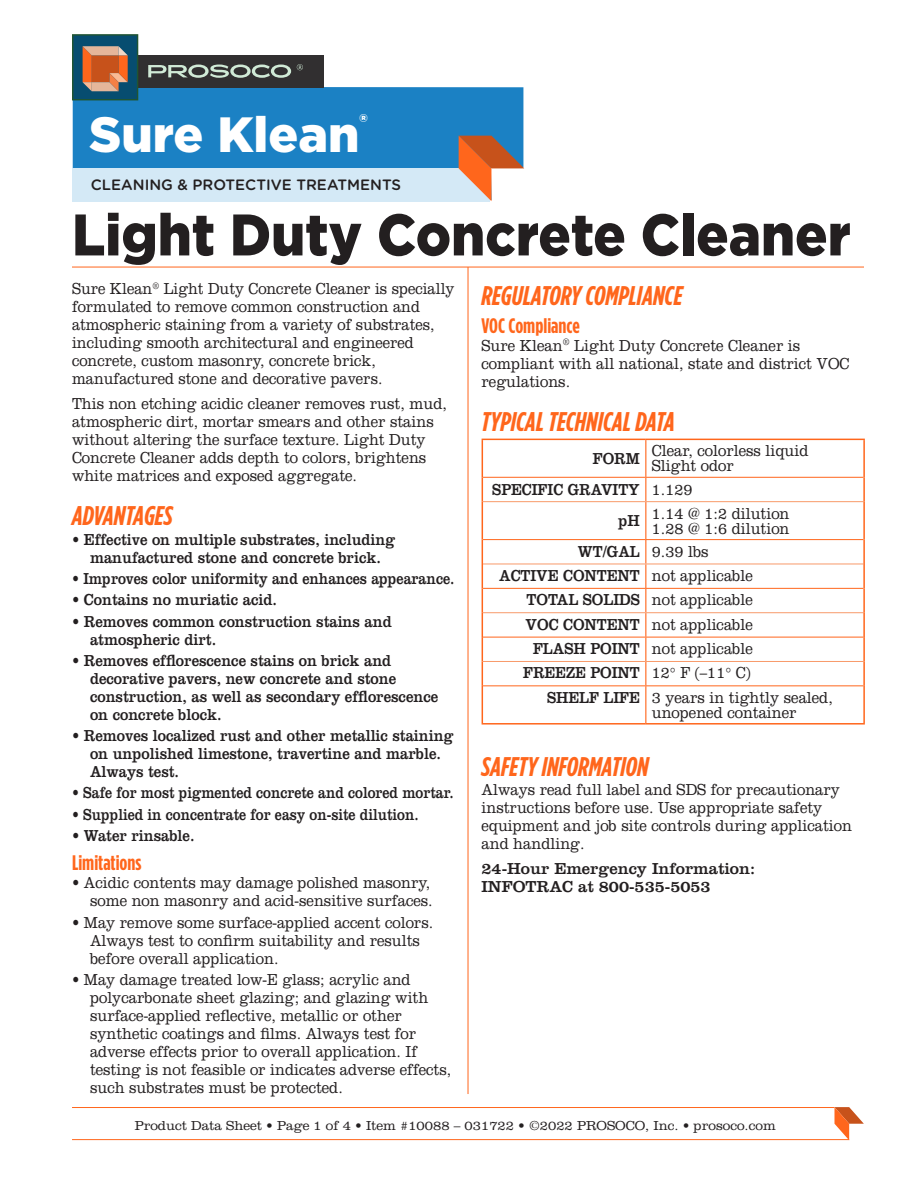
<style>
.page{position:relative;width:918px;height:1188px;background:#fff}
.page>*{position:absolute;margin:0;border:0;box-sizing:border-box;transform-origin:0 0}
._02_Product_Name{font:900 58.5px "Gotham";color:#231f20;scale:.92 1}
.t1{font:900 49.5px "Gotham";color:#fff}
._04_Section_Header{font:italic 700 27px "Gotham Condensed";color:#ff661c}
.t2{font:900 22.5px "Gotham";color:#fff}
._05_Sub-Header{font:700 21px "Gotham Condensed";color:#ff661c}
._07_Bullet_Paragraph{font:300 16.5px/18px "Clarendon LT Std";color:#231f20;scale:.9 1}
._06_Body_Copy{font:300 16.5px/18px "Clarendon LT Std";color:#231f20;scale:.9 1}
._07_Bullet_Paragraph-2{font:16.5px/18px "Clarendon LT Std";color:#231f20;scale:.9 1}
._06_Body_Copy-2{font:300 16.5px/18px "Clarendon LT Std";color:#231f20;scale:.89 1}
._09_Tech_Data_Copy{font:300 16.5px/15px "Clarendon LT Std";color:#231f20;scale:.9 1}
._07_Bullet_Paragraph-3{font:16.5px "Clarendon LT Std";color:#231f20;scale:.85 1}
._08_Tech_Data_Header{font:16.5px "Clarendon LT Std";color:#231f20;scale:.9 1}
._06_Body_Copy-3{font:16.5px/18px "Clarendon LT Std";color:#231f20}
._07_Bullet_Paragraph-4{font:16.5px "Clarendon LT Std";color:#231f20;scale:.86 1}
.t3{font:500 15px "Gotham Rounded";color:#231f20}
._99_Item_Box{font:300 13.5px "Clarendon LT Std";color:#231f20}
</style>
<div class="page">
<hr style="left:468px;top:267px;width:1px;height:827px;background:#ff661c">
<hr style="left:645px;top:440px;width:1px;height:37px;background:#ff661c">
<svg style="left:645px;top:478px;width:1px;height:23px"></svg>
<hr style="left:645px;top:502px;width:1px;height:37px;background:#ff661c">
<svg style="left:645px;top:540px;width:1px;height:145px"></svg>
<hr style="left:645px;top:686px;width:1px;height:37px;background:#ff661c">
<hr style="left:483px;top:477px;width:163px;height:1px;background:#ff661c">
<hr style="left:646px;top:477px;width:217px;height:1px;background:#ff661c">
<hr style="left:483px;top:539px;width:163px;height:1px;background:#ff661c">
<hr style="left:646px;top:539px;width:217px;height:1px;background:#ff661c">
<hr style="left:483px;top:588px;width:163px;height:1px;background:#ff661c">
<hr style="left:646px;top:588px;width:217px;height:1px;background:#ff661c">
<hr style="left:483px;top:637px;width:163px;height:1px;background:#ff661c">
<hr style="left:646px;top:637px;width:217px;height:1px;background:#ff661c">
<hr style="left:483px;top:685px;width:163px;height:1px;background:#ff661c">
<hr style="left:646px;top:685px;width:217px;height:1px;background:#ff661c">
<hr style="left:483px;top:501px;width:163px;height:1px;background:#f89a6a">
<hr style="left:646px;top:501px;width:217px;height:1px;background:#f89a6a">
<hr style="left:483px;top:564px;width:163px;height:1px;background:#f89a6a">
<hr style="left:646px;top:564px;width:217px;height:1px;background:#f89a6a">
<hr style="left:483px;top:612px;width:163px;height:1px;background:#f89a6a">
<hr style="left:646px;top:612px;width:217px;height:1px;background:#f89a6a">
<hr style="left:483px;top:661px;width:163px;height:1px;background:#f89a6a">
<hr style="left:646px;top:661px;width:217px;height:1px;background:#f89a6a">
<hr style="left:482px;top:439px;width:164px;height:1px;background:#ff661c">
<hr style="left:482px;top:440px;width:1px;height:37px;background:#ff661c">
<hr style="left:646px;top:439px;width:219px;height:1px;background:#ff661c">
<hr style="left:863px;top:440px;width:2px;height:37px;background:#ff661c">
<svg style="left:482px;top:477px;width:1px;height:25px"></svg>
<hr style="left:863px;top:477px;width:2px;height:25px;background:#ff661c">
<hr style="left:482px;top:502px;width:1px;height:38px;background:#ff661c">
<hr style="left:863px;top:502px;width:2px;height:38px;background:#ff661c">
<hr style="left:863px;top:540px;width:2px;height:24px;background:#ff661c">
<hr style="left:863px;top:564px;width:2px;height:24px;background:#ff661c">
<hr style="left:863px;top:588px;width:2px;height:25px;background:#ff661c">
<hr style="left:863px;top:613px;width:2px;height:24px;background:#ff661c">
<hr style="left:863px;top:637px;width:2px;height:24px;background:#ff661c">
<svg style="left:482px;top:540px;width:1px;height:146px"></svg>
<hr style="left:863px;top:661px;width:2px;height:25px;background:#ff661c">
<hr style="left:482px;top:686px;width:1px;height:37px;background:#ff661c">
<hr style="left:863px;top:686px;width:2px;height:37px;background:#ff661c">
<hr style="left:482px;top:723px;width:164px;height:2px;background:#ff661c">
<hr style="left:646px;top:723px;width:219px;height:2px;background:#ff661c">
<hr style="left:72px;top:267px;width:792px;height:1px;background:#ff661c">
<div style="left:73px;top:87px;width:450px;height:81px;background:#1b81c4"></div>
<div style="left:72px;top:168px;width:418px;height:34px;background:#d4e9f6"></div>
<svg style="left:459px;top:136px;width:65px;height:65px"></svg>
<div style="left:102px;top:55px;width:221px;height:32px;background:#312f30"></div>
<div style="left:72px;top:34px;width:66px;height:66px;background:#074d70;border:1px solid #205532"></div>
<svg style="left:83px;top:46px;width:45px;height:45px;background:#cc784e"></svg>
<svg style="left:148px;top:65px;width:143px;height:13px"></svg>
<svg style="left:297px;top:64px;width:6px;height:6px"></svg>
<hr style="left:72px;top:1139px;width:777px;height:1px;background:#ff661c">
<hr style="left:72px;top:1107px;width:762px;height:1px;background:#ff661c">
<svg style="left:834px;top:1107px;width:30px;height:33px"></svg>
<p class="t1" style="left:89px;top:101px;width:272px">Sure Klean</p>
<p class="t2" style="left:359px;top:106px;width:10px">®</p>
<p class="t3" style="left:91px;top:174px;width:312px">CLEANING &amp; PROTECTIVE TREATMENTS</p>
<p class="_02_Product_Name" style="left:72px;top:201px;width:848px">Light Duty Concrete Cleaner</p>
<p class="_06_Body_Copy-2" style="left:72px;top:280px;width:431px">Sure Klean<sup>®</sup> Light Duty Concrete Cleaner is specially formulated to remove common construction and atmospheric staining from a variety of substrates, including smooth architectural and engineered concrete, custom masonry, concrete brick, manufactured stone and decorative pavers.</p>
<p class="_06_Body_Copy" style="left:72px;top:395px;width:418px">This non etching acidic cleaner removes rust, mud, atmospheric dirt, mortar smears and other stains without altering the surface texture. Light Duty Concrete Cleaner adds depth to colors, brightens white matrices and exposed aggregate.</p>
<p class="_04_Section_Header" style="left:72px;top:500px;width:102px">ADVANTAGES</p>
<p class="_07_Bullet_Paragraph-2" style="left:72px;top:530px;width:361px;text-align:center">• Effective on multiple substrates, including manufactured stone and concrete brick.</p>
<p class="_07_Bullet_Paragraph-4" style="left:72px;top:569px;width:446px">• Improves color uniformity and enhances appearance.</p>
<p class="_07_Bullet_Paragraph-2" style="left:72px;top:591px;width:229px">• Contains no muriatic acid.</p>
<p class="_07_Bullet_Paragraph-2" style="left:90px;top:612px;width:337px;text-indent:-18px">• Removes common construction stains and atmospheric dirt.</p>
<p class="_07_Bullet_Paragraph-2" style="left:90px;top:651px;width:388px;text-indent:-18px">• Removes efflorescence stains on brick and decorative pavers, new concrete and stone construction, as well as secondary efflorescence on concrete block.</p>
<p class="_07_Bullet_Paragraph-2" style="left:90px;top:727px;width:405px;text-indent:-18px">• Removes localized rust and other metallic staining on unpolished limestone, travertine and marble.<br>Always test.</p>
<p class="_07_Bullet_Paragraph-3" style="left:72px;top:783px;width:450px">• Safe for most pigmented concrete and colored mortar.</p>
<p class="_07_Bullet_Paragraph-3" style="left:72px;top:804px;width:409px">• Supplied in concentrate for easy on-site dilution.</p>
<p class="_07_Bullet_Paragraph-2" style="left:72px;top:826px;width:138px">• Water rinsable.</p>
<p class="_05_Sub-Header" style="left:72px;top:851px;width:71px">Limitations</p>
<p class="_07_Bullet_Paragraph" style="left:72px;top:874px;width:402px;text-align:right">• Acidic contents may damage polished masonry, some non masonry and acid-sensitive surfaces.</p>
<p class="_07_Bullet_Paragraph" style="left:90px;top:913px;width:383px;text-indent:-18px">• May remove some surface-applied accent colors.<br>Always test to confirm suitability and results before overall application.</p>
<p class="_07_Bullet_Paragraph" style="left:90px;top:970px;width:403px;text-indent:-18px">• May damage treated low-E glass; acrylic and polycarbonate sheet glazing; and glazing with surface-applied reflective, metallic or other synthetic coatings and films. Always test for adverse effects prior to overall application. If testing is not feasible or indicates adverse effects, such substrates must be protected.</p>
<p class="_04_Section_Header" style="left:482px;top:280px;width:203px">REGULATORY COMPLIANCE</p>
<p class="_05_Sub-Header" style="left:482px;top:313px;width:100px">VOC Compliance</p>
<p class="_06_Body_Copy" style="left:482px;top:336px;width:410px">Sure Klean<sup>®</sup> Light Duty Concrete Cleaner is compliant with all national, state and district VOC regulations.</p>
<p class="_04_Section_Header" style="left:482px;top:406px;width:195px">TYPICAL TECHNICAL DATA</p>
<p class="_08_Tech_Data_Header" style="left:593px;top:449px;width:54px">FORM</p>
<p class="_09_Tech_Data_Copy" style="left:652px;top:443px;width:175px">Clear, colorless liquid</p>
<p class="_09_Tech_Data_Copy" style="left:652px;top:458px;width:93px">Slight odor</p>
<p class="_08_Tech_Data_Header" style="left:492px;top:480px;width:165px">SPECIFIC GRAVITY</p>
<p class="_09_Tech_Data_Copy" style="left:652px;top:482px;width:47px">1.129</p>
<p class="_08_Tech_Data_Header" style="left:618px;top:511px;width:25px">pH</p>
<p class="_09_Tech_Data_Copy" style="left:652px;top:506px;width:154px">1.14 @ 1:2 dilution</p>
<p class="_09_Tech_Data_Copy" style="left:652px;top:521px;width:154px">1.28 @ 1:6 dilution</p>
<p class="_08_Tech_Data_Header" style="left:578px;top:541px;width:70px">WT/GAL</p>
<p class="_09_Tech_Data_Copy" style="left:652px;top:544px;width:65px">9.39 lbs</p>
<p class="_08_Tech_Data_Header" style="left:499px;top:566px;width:158px">ACTIVE CONTENT</p>
<p class="_09_Tech_Data_Copy" style="left:652px;top:568px;width:114px">not applicable</p>
<p class="_08_Tech_Data_Header" style="left:527px;top:590px;width:127px">TOTAL SOLIDS</p>
<p class="_09_Tech_Data_Copy" style="left:652px;top:592px;width:114px">not applicable</p>
<p class="_08_Tech_Data_Header" style="left:526px;top:615px;width:128px">VOC CONTENT</p>
<p class="_09_Tech_Data_Copy" style="left:652px;top:617px;width:114px">not applicable</p>
<p class="_08_Tech_Data_Header" style="left:533px;top:639px;width:120px">FLASH POINT</p>
<p class="_09_Tech_Data_Copy" style="left:652px;top:641px;width:114px">not applicable</p>
<p class="_08_Tech_Data_Header" style="left:523px;top:663px;width:131px">FREEZE POINT</p>
<p class="_09_Tech_Data_Copy" style="left:652px;top:665px;width:111px">12° F (–11° C)</p>
<p class="_08_Tech_Data_Header" style="left:547px;top:688px;width:105px">SHELF LIFE</p>
<p class="_09_Tech_Data_Copy" style="left:652px;top:690px;width:203px">3 years in tightly sealed, unopened container</p>
<p class="_04_Section_Header" style="left:482px;top:750px;width:169px">SAFETY INFORMATION</p>
<p class="_06_Body_Copy" style="left:482px;top:781px;width:413px">Always read full label and SDS for precautionary instructions before use. Use appropriate safety equipment and job site controls during application and handling.</p>
<p class="_06_Body_Copy-3" style="left:482px;top:859px;width:275px">24-Hour Emergency Information:<br>INFOTRAC at 800-535-5053</p>
<p class="_99_Item_Box" style="left:135px;top:1117px;width:643px">Product Data Sheet • Page 1 of 4 • Item #10088 – 031722 • ©2022 PROSOCO, Inc. • prosoco.com</p>
</div>
